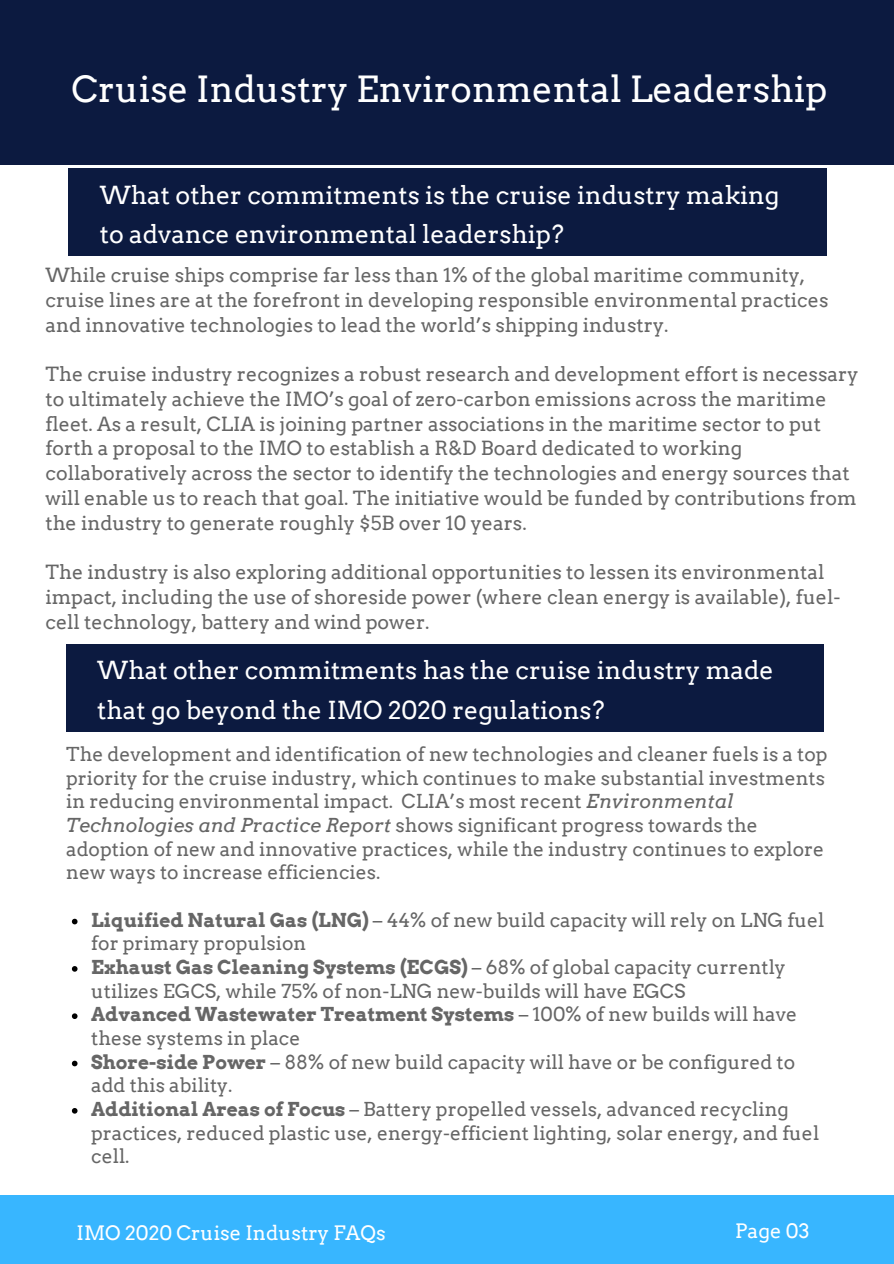
<style>
.page{position:relative;width:894px;height:1264px;background:#fff}
.page>*{position:absolute;margin:0;border:0;box-sizing:border-box;transform-origin:0 0}
.t1{font:36px "Arvo";color:#fff}
.t2{font:24.9px/39.5px "Arvo";color:#fff}
.t3{font:19.8px "Arvo";color:#fff}
.t4{font:19.5px/24.8px "Arvo";color:#666}
.t5{font:19.2px/23.7px "Arvo";color:#666}
.s1{font-style:italic}
.s2{font-weight:700}
</style>
<div class="page">
<div style="left:0;top:0;width:893px;height:164px;background:#0c1a40"></div>
<div style="left:0;top:1195px;width:893px;height:68px;background:#38b6ff"></div>
<div style="left:69px;top:169px;width:756px;height:86px;background:#0c1a40"></div>
<div style="left:66px;top:644px;width:757px;height:87px;background:#0c1a40"></div>
<svg style="left:72px;top:918px;width:5px;height:6px"></svg>
<svg style="left:72px;top:966px;width:5px;height:5px"></svg>
<svg style="left:72px;top:1013px;width:5px;height:6px"></svg>
<svg style="left:72px;top:1060px;width:5px;height:6px"></svg>
<svg style="left:72px;top:1108px;width:5px;height:5px"></svg>
<h1 class="t1" style="left:72px;top:68px;width:757px">Cruise Industry Environmental Leadership</h1>
<p class="t2" style="left:100px;top:175px;width:681px">What other commitments is the cruise industry making to advance environmental leadership?</p>
<p class="t4" style="left:45px;top:263px;width:784px">While cruise ships comprise far less than 1% of the global maritime community, cruise lines are at the forefront in developing responsible environmental practices and innovative technologies to lead the world’s shipping industry.</p>
<p class="t4" style="left:45px;top:362px;width:814px">The cruise industry recognizes a robust research and development effort is necessary to ultimately achieve the IMO’s goal of zero-carbon emissions across the maritime fleet. As a result, CLIA is joining partner associations in the maritime sector to put forth a proposal to the IMO to establish a R&amp;D Board dedicated to working collaboratively across the sector to identify the technologies and energy sources that will enable us to reach that goal. The initiative would be funded by contributions from the industry to generate roughly $5B over 10 years.</p>
<p class="t4" style="left:45px;top:560px;width:796px">The industry is also exploring additional opportunities to lessen its environmental impact, including the use of shoreside power (where clean energy is available), fuel&shy;cell technology, battery and wind power.</p>
<p class="t2" style="left:97px;top:650px;width:677px">What other commitments has the cruise industry made that go beyond the IMO 2020 regulations?</p>
<p class="t5" style="left:66px;top:742px;width:762px">The development and identification of new technologies and cleaner fuels is a top priority for the cruise industry, which continues to make substantial investments in reducing environmental impact. CLIA’s most recent <span class="s1">Environmental Technologies and Practice Report</span> shows significant progress towards the adoption of new and innovative practices, while the industry continues to explore new ways to increase efficiencies.</p>
<p class="t5" style="left:91px;top:907px;width:734px"><span class="s2">Liquified Natural Gas (LNG)</span> – 44% of new build capacity will rely on LNG fuel for primary propulsion<br><span class="s2">Exhaust Gas Cleaning Systems (ECGS)</span> – 68% of global capacity currently utilizes EGCS, while 75% of non-LNG new-builds will have EGCS<br><span class="s2">Advanced Wastewater Treatment Systems</span> – 100% of new builds will have these systems in place<br><span class="s2">Shore-side Power</span> – 88% of new build capacity will have or be configured to add this ability.<br><span class="s2">Additional Areas of Focus</span> – Battery propelled vessels, advanced recycling practices, reduced plastic use, energy-efficient lighting, solar energy, and fuel cell.</p>
<p class="t3" style="left:77px;top:1220px;width:310px">IMO 2020 Cruise Industry FAQs</p>
<p class="t3" style="left:735px;top:1218px;width:76px">Page 03</p>
</div>
